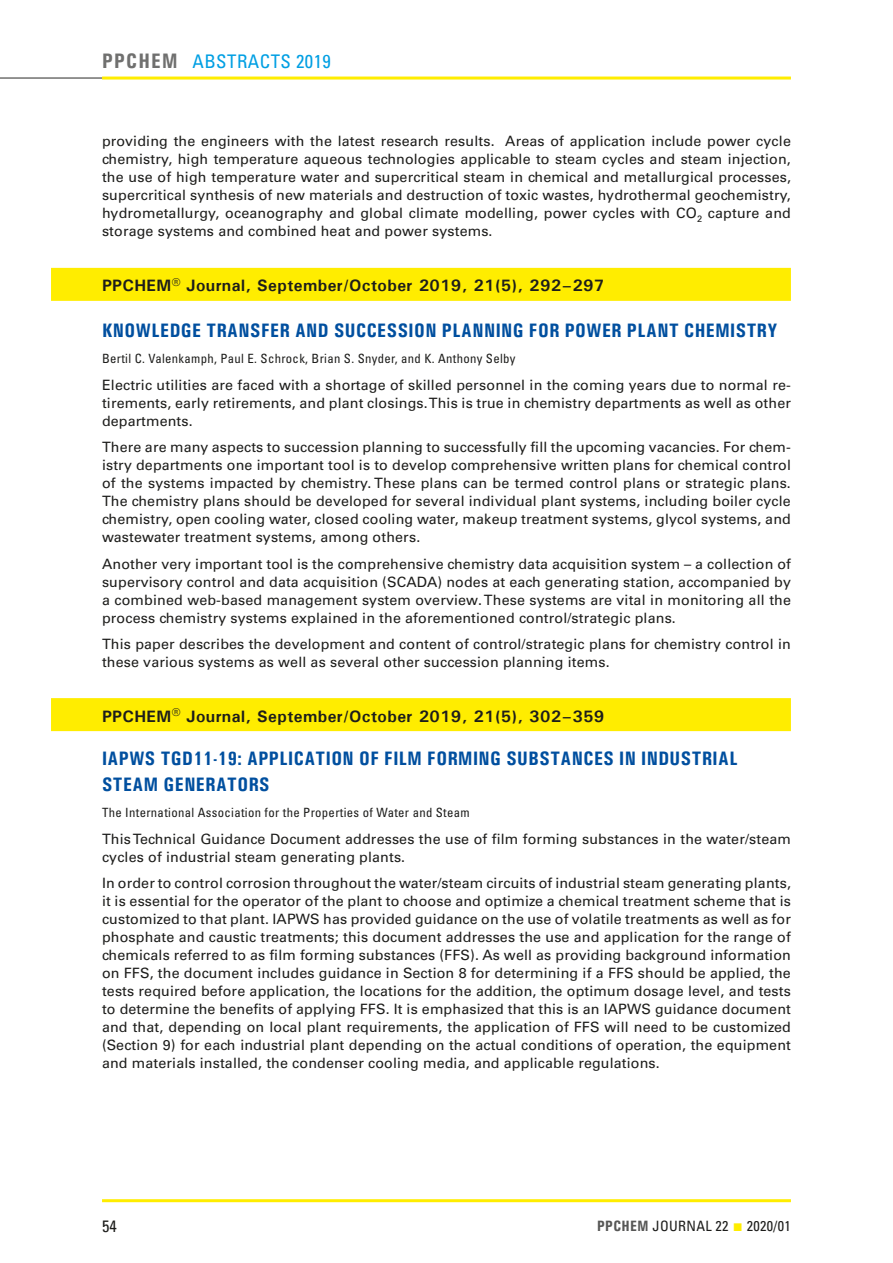
<style>
.page{position:relative;width:893px;height:1263px;background:#fff}
.page>*{position:absolute;margin:0;border:0;box-sizing:border-box;transform-origin:0 0}
.t1{font:700 condensed 21px "Univers";letter-spacing:.06em;color:#70706f}
.t2{font:700 condensed 19.5px/25.5px "Univers";letter-spacing:.025em;color:#004f9f}
.t3{font:condensed 18.75px "Univers LT Std";letter-spacing:.025em;color:#009fe3}
.t4{font:700 16.5px "Univers";letter-spacing:.025em;color:#1d1d1b}
.t5{font:condensed 16.5px "Univers LT Std";color:#1d1d1b}
.t6{font:14.25px/18px "Univers LT Std";letter-spacing:.01em;color:#1d1d1b;text-align:justify}
.t7{font:condensed 14.25px "Univers LT Std";letter-spacing:.025em;color:#1d1d1b}
.t8{font:condensed 12.75px "Univers LT Std";letter-spacing:.025em;color:#1d1d1b}
.s1{font-family:"Univers";font-weight:700;font-size:15px;color:#575756}
.s2{color:#ffed00}
</style>
<div class="page">
<hr style="left:102px;top:1199px;width:689px;height:3px;background:#ffed00">
<hr style="left:102px;top:77px;width:689px;height:3px;background:#ffed00">
<hr style="left:0;top:77px;width:102px;height:2px;background:#70706f">
<div style="left:51px;top:698px;width:740px;height:33px;background:#ffed00"></div>
<div style="left:51px;top:268px;width:740px;height:33px;background:#ffed00"></div>
<h1 class="t1" style="left:102px;top:48px;width:77px">PPCHEM</h1>
<h3 class="t3" style="left:192px;top:49px;width:140px">ABSTRACTS 2019</h3>
<p class="t6" style="left:102px;top:132px;width:690px">providing the engineers with the latest research results. Areas of application include power cycle chemistry, high temperature aqueous technologies applicable to steam cycles and steam injection, the use of high temperature water and supercritical steam in chemical and metallurgical processes, supercritical synthesis of new materials and destruction of toxic wastes, hydrothermal geochemistry, hydrometallurgy, oceanography and global climate modelling, power cycles with CO<sub>2</sub> capture and storage systems and combined heat and power systems.</p>
<p class="t4" style="left:102px;top:275px;width:504px">PPCHEM<sup>®</sup> Journal, September/October 2019, 21(5), 292–297</p>
<h2 class="t2" style="left:102px;top:317px;width:677px">KNOWLEDGE TRANSFER AND SUCCESSION PLANNING FOR POWER PLANT CHEMISTRY</h2>
<p class="t8" style="left:102px;top:350px;width:415px">Bertil C. Valenkamph, Paul E. Schrock, Brian S. Snyder, and K. Anthony Selby</p>
<p class="t6" style="left:102px;top:376px;width:690px">Electric utilities are faced with a shortage of skilled personnel in the coming years due to normal re&shy;tirements, early retirements, and plant closings. This is true in chemistry departments as well as other departments.</p>
<p class="t6" style="left:102px;top:438px;width:690px">There are many aspects to succession planning to successfully fill the upcoming vacancies. For chem&shy;istry departments one important tool is to develop comprehensive written plans for chemical control of the systems impacted by chemistry. These plans can be termed control plans or strategic plans.<br>The chemistry plans should be developed for several individual plant systems, including boiler cycle chemistry, open cooling water, closed cooling water, makeup treatment systems, glycol systems, and wastewater treatment systems, among others.</p>
<p class="t6" style="left:102px;top:555px;width:690px">Another very important tool is the comprehensive chemistry data acquisition system – a collection of supervisory control and data acquisition (SCADA) nodes at each generating station, accompanied by a combined web-based management system overview. These systems are vital in monitoring all the process chemistry systems explained in the aforementioned control/strategic plans.</p>
<p class="t6" style="left:102px;top:635px;width:690px">This paper describes the development and content of control/strategic plans for chemistry control in these various systems as well as several other succession planning items.</p>
<p class="t4" style="left:102px;top:706px;width:504px">PPCHEM<sup>®</sup> Journal, September/October 2019, 21(5), 302–359</p>
<h2 class="t2" style="left:102px;top:746px;width:637px">IAPWS TGD11-19: APPLICATION OF FILM FORMING SUBSTANCES IN INDUSTRIAL<br>STEAM GENERATORS</h2>
<p class="t8" style="left:102px;top:805px;width:369px">The International Association for the Properties of Water and Steam</p>
<p class="t6" style="left:102px;top:830px;width:690px">This Technical Guidance Document addresses the use of film forming substances in the water/steam cycles of industrial steam generating plants.</p>
<p class="t6" style="left:102px;top:874px;width:690px">In order to control corrosion throughout the water/steam circuits of industrial steam generating plants, it is essential for the operator of the plant to choose and optimize a chemical treatment scheme that is customized to that plant. IAPWS has provided guidance on the use of volatile treatments as well as for phosphate and caustic treatments; this document addresses the use and application for the range of chemicals referred to as film forming substances (FFS). As well as providing background information on FFS, the document includes guidance in Section 8 for determining if a FFS should be applied, the tests required before application, the locations for the addition, the optimum dosage level, and tests to determine the benefits of applying FFS. It is emphasized that this is an IAPWS guidance document and that, depending on local plant requirements, the application of FFS will need to be customized (Section 9) for each industrial plant depending on the actual conditions of operation, the equipment and materials installed, the condenser cooling media, and applicable regulations.</p>
<p class="t5" style="left:102px;top:1216px;width:16px">54</p>
<p class="t7" style="left:597px;top:1216px;width:195px"><span class="s1">PPCHEM</span> JOURNAL 22 <span class="s2">▪</span> 2020/01</p>
</div>
